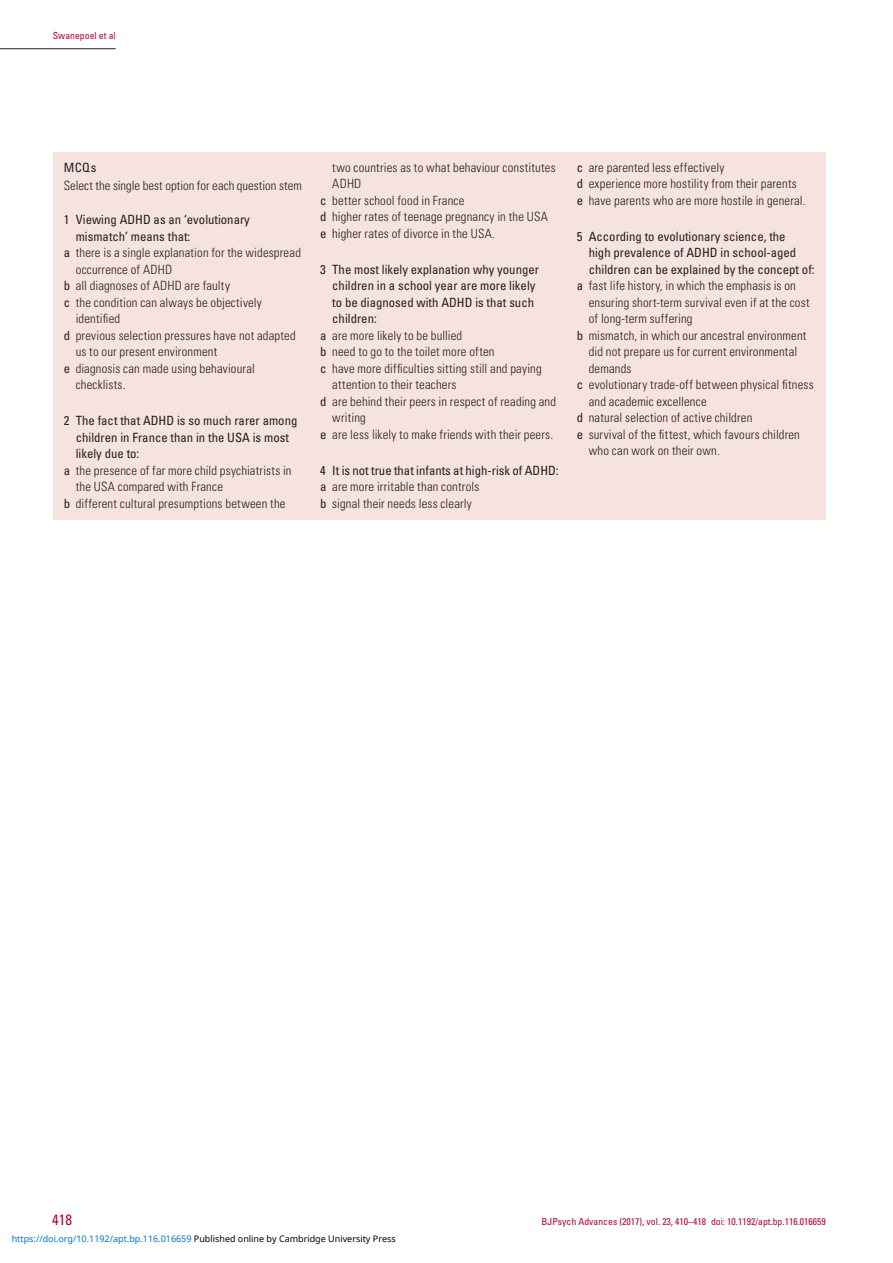
<style>
.page{position:relative;width:893px;height:1263px;background:#fff}
.page>*{position:absolute;margin:0;border:0;box-sizing:border-box;transform-origin:0 0}
.t1{font:condensed 15px "Univers LT Std";color:#b30437}
.t2{font:300 condensed 12.75px/16.5px "Univers LT Std";letter-spacing:.015em;color:#231f20}
.t3{font:condensed 12.75px "Univers LT Std";color:#231f20}
.t4{font:condensed 9.75px "Univers LT Std";color:#b30437}
.t5{font:9px "Noto Sans";color:#0172cf}
.s1{font-weight:400}
.s2{color:#000}
</style>
<div class="page">
<hr style="left:0;top:49px;width:116px;height:1px;background:#231f20">
<div style="left:53px;top:152px;width:773px;height:367px;background:#f6e2df"></div>
<p class="t4" style="left:53px;top:30px;width:64px">Swanepoel et al</p>
<p class="t3" style="left:64px;top:159px;width:34px">MCQs</p>
<p class="t2" style="left:64px;top:177px;width:240px">Select the single best option for each question stem</p>
<p class="t3" style="left:64px;top:212px;width:188px">1 Viewing ADHD as an ‘evolutionary</p>
<p class="t3" style="left:76px;top:228px;width:116px">mismatch’ means that:</p>
<p class="t2" style="left:64px;top:244px;width:239px"><span class="s1">a</span> there is a single explanation for the widespread</p>
<p class="t2" style="left:76px;top:261px;width:98px">occurrence of ADHD</p>
<p class="t2" style="left:64px;top:277px;width:168px"><span class="s1">b</span> all diagnoses of ADHD are faulty</p>
<p class="t2" style="left:64px;top:294px;width:200px"><span class="s1">c</span> the condition can always be objectively</p>
<p class="t2" style="left:76px;top:310px;width:46px">identified</p>
<p class="t2" style="left:64px;top:327px;width:233px"><span class="s1">d</span> previous selection pressures have not adapted</p>
<p class="t2" style="left:76px;top:343px;width:143px">us to our present environment</p>
<p class="t2" style="left:64px;top:360px;width:193px"><span class="s1">e</span> diagnosis can made using behavioural</p>
<p class="t2" style="left:76px;top:376px;width:51px">checklists.</p>
<p class="t3" style="left:64px;top:413px;width:235px">2 The fact that ADHD is so much rarer among</p>
<p class="t3" style="left:76px;top:429px;width:215px">children in France than in the USA is most</p>
<p class="t3" style="left:76px;top:446px;width:65px">likely due to:</p>
<p class="t2" style="left:64px;top:462px;width:229px"><span class="s1">a</span> the presence of far more child psychiatrists in</p>
<p class="t2" style="left:76px;top:478px;width:149px">the USA compared with France</p>
<p class="t2" style="left:64px;top:495px;width:223px"><span class="s1">b</span> different cultural presumptions between the</p>
<p class="t2" style="left:332px;top:159px;width:225px">two countries as to what behaviour constitutes</p>
<p class="t2" style="left:332px;top:175px;width:31px">ADHD</p>
<p class="t2" style="left:320px;top:192px;width:146px"><span class="s1">c</span> better school food in France</p>
<p class="t2" style="left:320px;top:208px;width:229px"><span class="s1">d</span> higher rates of teenage pregnancy in the USA</p>
<p class="t2" style="left:320px;top:225px;width:176px"><span class="s1">e</span> higher rates of divorce in the USA.</p>
<p class="t3" style="left:320px;top:261px;width:220px">3 The most likely explanation why younger</p>
<p class="t3" style="left:332px;top:278px;width:205px">children in a school year are more likely</p>
<p class="t3" style="left:332px;top:294px;width:203px">to be diagnosed with ADHD is that such</p>
<p class="t3" style="left:332px;top:311px;width:46px">children:</p>
<p class="t2" style="left:320px;top:327px;width:143px"><span class="s1">a</span> are more likely to be bullied</p>
<p class="t2" style="left:320px;top:343px;width:176px"><span class="s1">b</span> need to go to the toilet more often</p>
<p class="t2" style="left:320px;top:360px;width:223px"><span class="s1">c</span> have more difficulties sitting still and paying</p>
<p class="t2" style="left:332px;top:376px;width:126px">attention to their teachers</p>
<p class="t2" style="left:320px;top:393px;width:237px"><span class="s1">d</span> are behind their peers in respect of reading and</p>
<p class="t2" style="left:332px;top:409px;width:35px">writing</p>
<p class="t2" style="left:320px;top:426px;width:234px"><span class="s1">e</span> are less likely to make friends with their peers.</p>
<p class="t2" style="left:320px;top:462px;width:240px"><span class="s1">4 It is not true that infants at high-risk of ADHD: a</span> are more irritable than controls<br><span class="s1">b</span> signal their needs less clearly</p>
<p class="t2" style="left:577px;top:159px;width:230px"><span class="s1">c</span> are parented less effectively<br><span class="s1">d</span> experience more hostility from their parents <span class="s1">e</span> have parents who are more hostile in general.</p>
<p class="t3" style="left:577px;top:228px;width:210px">5 According to evolutionary science, the</p>
<p class="t3" style="left:589px;top:245px;width:209px">high prevalence of ADHD in school-aged</p>
<p class="t3" style="left:589px;top:261px;width:227px">children can be explained by the concept of:</p>
<p class="t2" style="left:577px;top:277px;width:221px"><span class="s1">a</span> fast life history, in which the emphasis is on</p>
<p class="t2" style="left:589px;top:294px;width:222px">ensuring short-term survival even if at the cost</p>
<p class="t2" style="left:589px;top:310px;width:105px">of long-term suffering</p>
<p class="t2" style="left:577px;top:327px;width:231px"><span class="s1">b</span> mismatch, in which our ancestral environment</p>
<p class="t2" style="left:589px;top:343px;width:210px">did not prepare us for current environmental</p>
<p class="t2" style="left:589px;top:360px;width:44px">demands</p>
<p class="t2" style="left:577px;top:376px;width:238px"><span class="s1">c</span> evolutionary trade-off between physical fitness</p>
<p class="t2" style="left:589px;top:393px;width:119px">and academic excellence</p>
<p class="t2" style="left:577px;top:409px;width:177px"><span class="s1">d</span> natural selection of active children</p>
<p class="t2" style="left:577px;top:426px;width:225px"><span class="s1">e</span> survival of the fittest, which favours children</p>
<p class="t2" style="left:589px;top:442px;width:133px">who can work on their own.</p>
<p class="t1" style="left:52px;top:1210px;width:21px">418</p>
<p class="t4" style="left:542px;top:1216px;width:286px">BJPsych Advances (2017), vol. 23, 410–418 doi: 10.1192/apt.bp.116.016659</p>
<p class="t5" style="left:12px;top:1232px;width:386px">https://doi.org/10.1192/apt.bp.116.016659 <span class="s2">Published online by Cambridge University Press</span></p>
</div>
